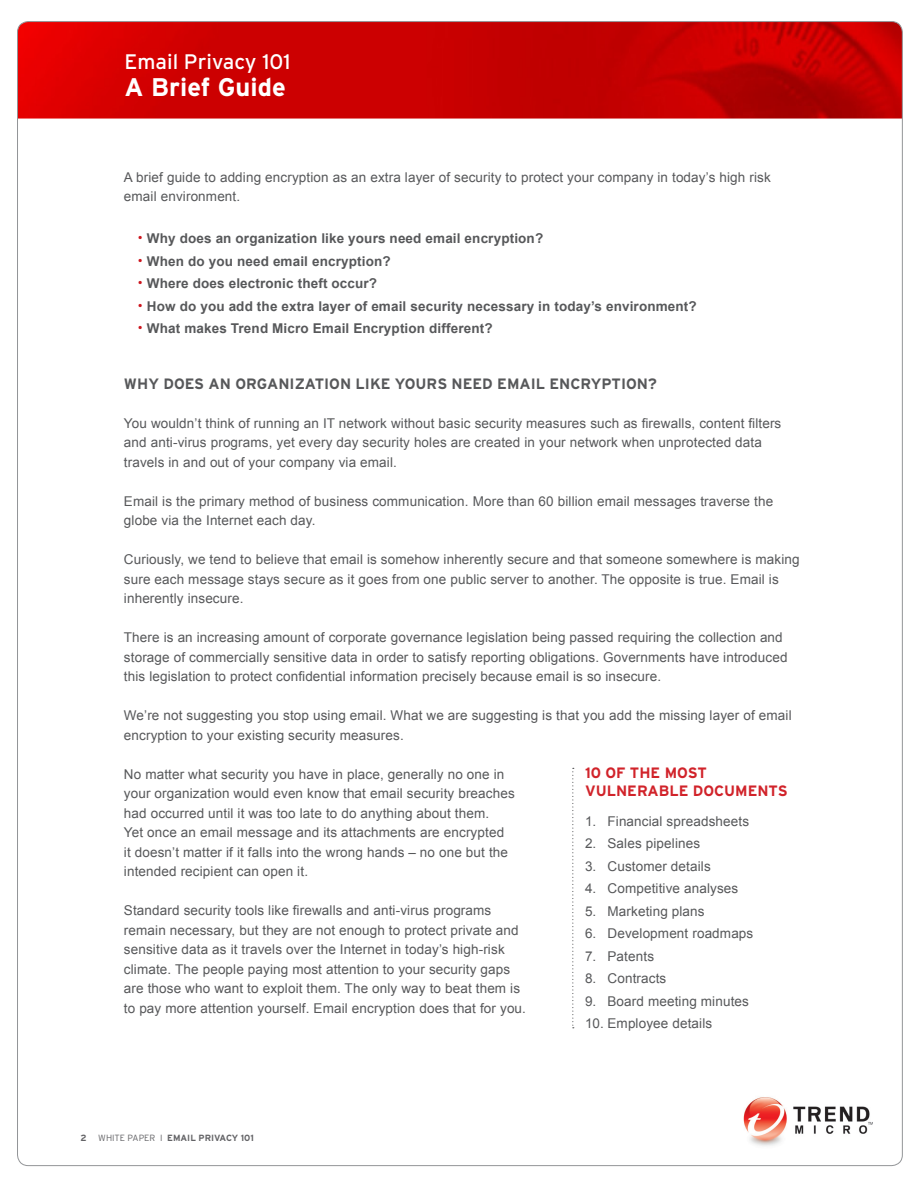
<style>
.page{position:relative;width:918px;height:1188px;background:#fff}
.page>*{position:absolute;margin:0;border:0;box-sizing:border-box;transform-origin:0 0}
.t1{font:700 25.5px "Interstate";color:#fff}
.t2{font:21px "Interstate";color:#fff}
.Main_Subhead{font:700 15px "Interstate";color:#57585a}
.Body{font:700 15px/18px "Interstate";color:#d1232a}
.Body-2{font:13.5px/19.5px "Arial";letter-spacing:.01em;color:#57585a}
.Body-3{font:700 13.5px "Arial";letter-spacing:.01em;color:#57585a}
.t3{font:700 9px "Interstate";color:#636366}
.s1{font-family:"Interstate";font-weight:300;font-size:15px;color:#cd151d}
.s2{font-weight:300}
</style>
<div class="page">
<img style="left:19px;top:23px;width:882px;height:96px">
<img style="left:743px;top:1097px;width:129px;height:49px">
<svg style="left:572px;top:768px;width:2px;height:260px"></svg>
<p class="t2" style="left:125px;top:50px;width:167px">Email Privacy 101</p>
<p class="t1" style="left:125px;top:73px;width:163px">A Brief Guide</p>
<p class="Body-2" style="left:124px;top:167px;width:648px">A brief guide to adding encryption as an extra layer of security to protect your company in today’s high risk email environment.</p>
<p class="Body-3" style="left:137px;top:230px;width:407px"><span class="s1">•</span> Why does an organization like yours need email encryption?</p>
<p class="Body-3" style="left:137px;top:252px;width:255px"><span class="s1">•</span> When do you need email encryption?</p>
<p class="Body-3" style="left:137px;top:275px;width:241px"><span class="s1">•</span> Where does electronic theft occur?</p>
<p class="Body-3" style="left:137px;top:297px;width:561px"><span class="s1">•</span> How do you add the extra layer of email security necessary in today’s environment?</p>
<p class="Body-3" style="left:137px;top:320px;width:357px"><span class="s1">•</span> What makes Trend Micro Email Encryption different?</p>
<p class="Main_Subhead" style="left:124px;top:375px;width:534px">WHY DOES AN ORGANIZATION LIKE YOURS NEED EMAIL ENCRYPTION?</p>
<p class="Body-2" style="left:124px;top:413px;width:659px">You wouldn’t think of running an IT network without basic security measures such as firewalls, content filters and anti-virus programs, yet every day security holes are created in your network when unprotected data travels in and out of your company via email.</p>
<p class="Body-2" style="left:124px;top:491px;width:651px">Email is the primary method of business communication. More than 60 billion email messages traverse the globe via the Internet each day.</p>
<p class="Body-2" style="left:124px;top:550px;width:677px">Curiously, we tend to believe that email is somehow inherently secure and that someone somewhere is making sure each message stays secure as it goes from one public server to another. The opposite is true. Email is inherently insecure.</p>
<p class="Body-2" style="left:124px;top:628px;width:665px">There is an increasing amount of corporate governance legislation being passed requiring the collection and storage of commercially sensitive data in order to satisfy reporting obligations. Governments have introduced this legislation to protect confidential information precisely because email is so insecure.</p>
<p class="Body-2" style="left:124px;top:706px;width:669px">We’re not suggesting you stop using email. What we are suggesting is that you add the missing layer of email encryption to your existing security measures.</p>
<p class="Body-2" style="left:124px;top:764px;width:392px">No matter what security you have in place, generally no one in your organization would even know that email security breaches had occurred until it was too late to do anything about them.<br>Yet once an email message and its attachments are encrypted<br>it doesn’t matter if it falls into the wrong hands – no one but the intended recipient can open it.</p>
<p class="Body-2" style="left:124px;top:901px;width:404px">Standard security tools like firewalls and anti-virus programs remain necessary, but they are not enough to protect private and sensitive data as it travels over the Internet in today’s high-risk climate. The people paying most attention to your security gaps are those who want to exploit them. The only way to beat them is to pay more attention yourself. Email encryption does that for you.</p>
<p class="Body" style="left:585px;top:764px;width:204px">10 OF THE MOST<br>VULNERABLE DOCUMENTS</p>
<p class="Body-2" style="left:585px;top:811px;width:166px">1. Financial spreadsheets</p>
<p class="Body-2" style="left:585px;top:834px;width:117px">2. Sales pipelines</p>
<p class="Body-2" style="left:585px;top:856px;width:127px">3. Customer details</p>
<p class="Body-2" style="left:585px;top:879px;width:155px">4. Competitive analyses</p>
<p class="Body-2" style="left:585px;top:901px;width:121px">5. Marketing plans</p>
<p class="Body-2" style="left:585px;top:924px;width:170px">6. Development roadmaps</p>
<p class="Body-2" style="left:585px;top:946px;width:71px">7. Patents</p>
<p class="Body-2" style="left:585px;top:969px;width:83px">8. Contracts</p>
<p class="Body-2" style="left:585px;top:991px;width:166px">9. Board meeting minutes</p>
<p class="Body-2" style="left:585px;top:1014px;width:129px">10. Employee details</p>
<p class="t3" style="left:80px;top:1133px;width:8px">2</p>
<p class="t3" style="left:98px;top:1133px;width:157px"><span class="s2">WHITE PAPER I</span> EMAIL PRIVACY 101</p>
</div>
